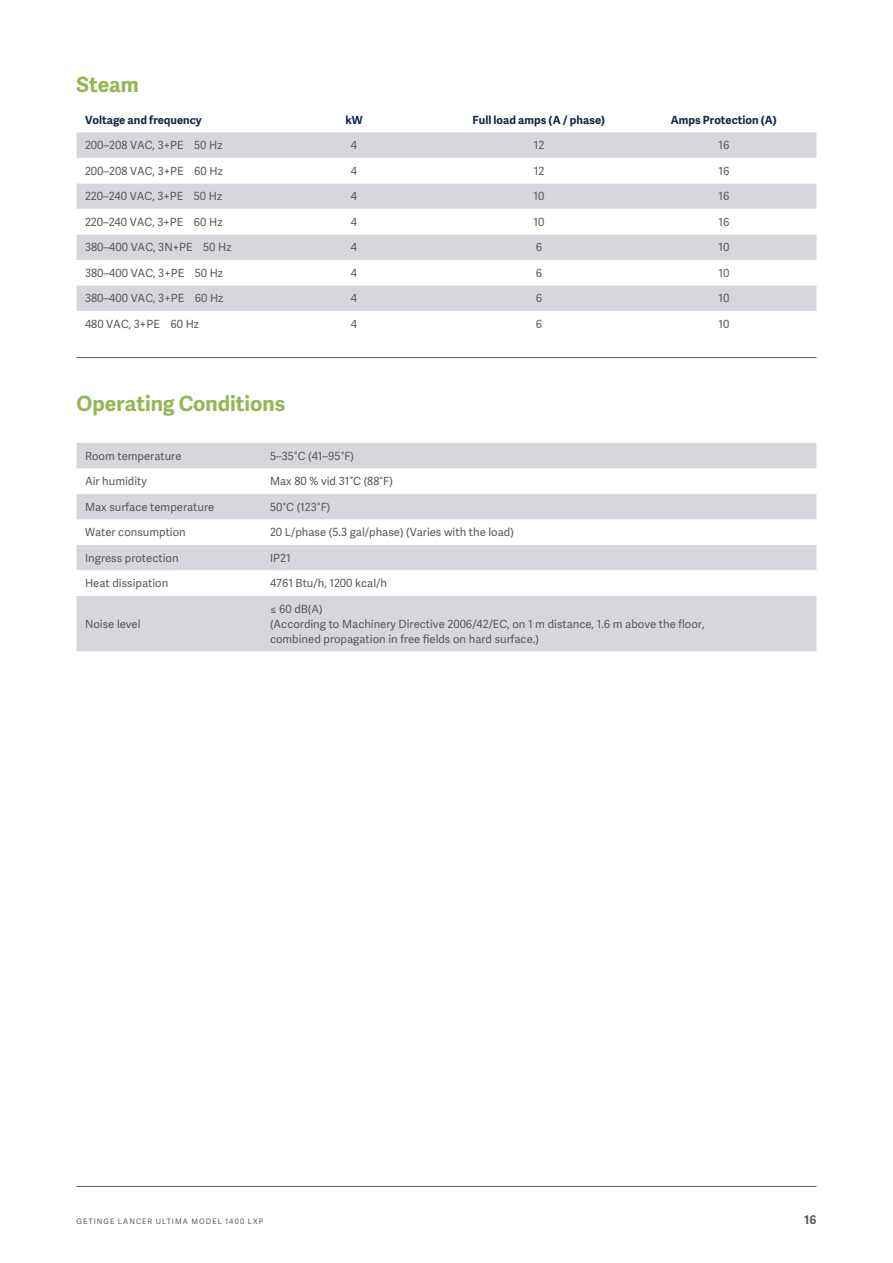
<style>
.page{position:relative;width:893px;height:1263px;background:#fff}
.page>*{position:absolute;margin:0;border:0;box-sizing:border-box;transform-origin:0 0}
.t1{font:700 21px "Adelle Sans";color:#94b754}
.t2{font:700 12px "Adelle Sans";color:#595857}
.t3{font:11.25px/15px "Adelle Sans";color:#595857}
.t4{font:700 11.25px "Adelle Sans";color:#18284a}
.t5{font:7.5px "Adelle Sans";letter-spacing:.14em;color:#595857}
</style>
<div class="page">
<hr style="left:77px;top:1186px;width:739px;height:1px;background:#595857">
<hr style="left:77px;top:357px;width:739px;height:1px;background:#595857">
<div style="left:77px;top:132px;width:739px;height:26px;background:#d6d6dc"></div>
<svg style="left:77px;top:183px;width:739px;height:128px;fill:#d6d6dc"></svg>
<svg style="left:77px;top:443px;width:739px;height:208px;fill:#d6d6dc"></svg>
<svg style="left:77px;top:570px;width:739px;height:26px"></svg>
<h1 class="t1" style="left:77px;top:70px;width:64px">Steam</h1>
<p class="t4" style="left:85px;top:112px;width:118px">Voltage and frequency</p>
<p class="t4" style="left:345px;top:112px;width:19px">kW</p>
<p class="t4" style="left:473px;top:112px;width:134px">Full load amps (A / phase)</p>
<p class="t4" style="left:671px;top:112px;width:108px">Amps Protection (A)</p>
<p class="t3" style="left:85px;top:138px;width:139px">200–208 VAC, 3+PE 50 Hz</p>
<p class="t3" style="left:351px;top:138px;width:8px">4</p>
<p class="t3" style="left:534px;top:138px;width:12px">12</p>
<p class="t3" style="left:718px;top:138px;width:13px">16</p>
<p class="t3" style="left:85px;top:163px;width:139px">200–208 VAC, 3+PE 60 Hz</p>
<p class="t3" style="left:351px;top:163px;width:8px">4</p>
<p class="t3" style="left:534px;top:163px;width:12px">12</p>
<p class="t3" style="left:718px;top:163px;width:13px">16</p>
<p class="t3" style="left:85px;top:189px;width:139px">220–240 VAC, 3+PE 50 Hz</p>
<p class="t3" style="left:351px;top:189px;width:8px">4</p>
<p class="t3" style="left:533px;top:189px;width:12px">10</p>
<p class="t3" style="left:718px;top:189px;width:13px">16</p>
<p class="t3" style="left:85px;top:214px;width:139px">220–240 VAC, 3+PE 60 Hz</p>
<p class="t3" style="left:351px;top:214px;width:8px">4</p>
<p class="t3" style="left:533px;top:214px;width:12px">10</p>
<p class="t3" style="left:718px;top:214px;width:13px">16</p>
<p class="t3" style="left:85px;top:240px;width:148px">380–400 VAC, 3N+PE 50 Hz</p>
<p class="t3" style="left:351px;top:240px;width:8px">4</p>
<p class="t3" style="left:536px;top:240px;width:8px">6</p>
<p class="t3" style="left:718px;top:240px;width:12px">10</p>
<p class="t3" style="left:85px;top:265px;width:140px">380–400 VAC, 3+PE 50 Hz</p>
<p class="t3" style="left:351px;top:265px;width:8px">4</p>
<p class="t3" style="left:536px;top:265px;width:8px">6</p>
<p class="t3" style="left:718px;top:265px;width:12px">10</p>
<p class="t3" style="left:85px;top:291px;width:140px">380–400 VAC, 3+PE 60 Hz</p>
<p class="t3" style="left:351px;top:291px;width:8px">4</p>
<p class="t3" style="left:536px;top:291px;width:8px">6</p>
<p class="t3" style="left:718px;top:291px;width:12px">10</p>
<p class="t3" style="left:85px;top:316px;width:116px">480 VAC, 3+PE 60 Hz</p>
<p class="t3" style="left:351px;top:316px;width:8px">4</p>
<p class="t3" style="left:536px;top:316px;width:8px">6</p>
<p class="t3" style="left:718px;top:316px;width:12px">10</p>
<h1 class="t1" style="left:77px;top:388px;width:210px">Operating Conditions</h1>
<p class="t3" style="left:85px;top:448px;width:98px">Room temperature</p>
<p class="t3" style="left:270px;top:448px;width:86px">5–35°C (41–95°F)</p>
<p class="t3" style="left:85px;top:473px;width:63px">Air humidity</p>
<p class="t3" style="left:270px;top:473px;width:124px">Max 80 % vid 31°C (88°F)</p>
<p class="t3" style="left:85px;top:499px;width:131px">Max surface temperature</p>
<p class="t3" style="left:270px;top:499px;width:62px">50°C (123°F)</p>
<p class="t3" style="left:85px;top:524px;width:102px">Water consumption</p>
<p class="t3" style="left:270px;top:524px;width:245px">20 L/phase (5.3 gal/phase) (Varies with the load)</p>
<p class="t3" style="left:85px;top:550px;width:95px">Ingress protection</p>
<p class="t3" style="left:270px;top:550px;width:22px">IP21</p>
<p class="t3" style="left:85px;top:575px;width:85px">Heat dissipation</p>
<p class="t3" style="left:270px;top:575px;width:118px">4761 Btu/h, 1200 kcal/h</p>
<p class="t3" style="left:85px;top:616px;width:57px">Noise level</p>
<p class="t3" style="left:270px;top:601px;width:436px">≤ 60 dB(A)<br>(According to Machinery Directive 2006/42/EC, on 1 m distance, 1.6 m above the floor, combined propagation in free fields on hard surface.)</p>
<p class="t5" style="left:77px;top:1216px;width:188px">GETINGE LANCER ULTIMA MODEL 1400 LXP</p>
<p class="t2" style="left:804px;top:1211px;width:14px">16</p>
</div>
